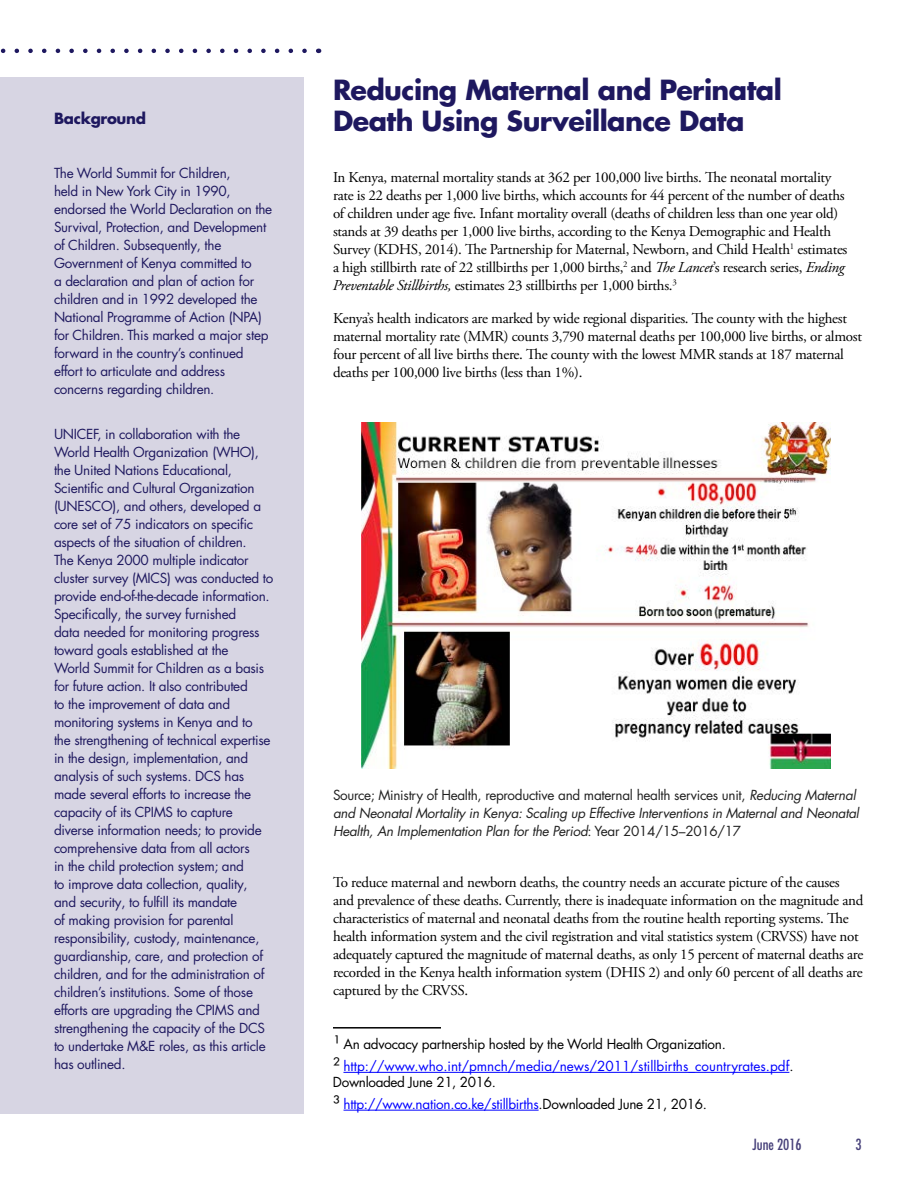
<style>
.page{position:relative;width:918px;height:1188px;background:#fff}
.page>*{position:absolute;margin:0;border:0;box-sizing:border-box;transform-origin:0 0}
.t1{font:700 27px/31.5px "Futura LT Pro";letter-spacing:-.02em;color:#1e185f}
.t2{font:15px/18px "Adobe Garamond Pro";letter-spacing:-.02em;color:#000}
.t3{font:700 15px "Futura LT Pro";letter-spacing:-.02em;color:#1e185f}
.t4{font:500 condensed 15px "Futura LT Pro";color:#47417a}
.t5{font:13.5px/18px "Futura LT Pro";letter-spacing:-.02em;color:#1e185f}
.t6{font:italic 13.5px/18px "Futura LT Pro";letter-spacing:-.02em;color:#212121}
.t7{font:13.5px/21.6px "Futura LT Pro";letter-spacing:-.01em;color:#00f}
.t8{font:13.5px/21.6px "Futura LT Pro";letter-spacing:-.02em;color:#000}
.s1{font-style:italic}
.s2{font-style:normal}
.s3{font-size:18px;color:#000}
.s4{color:#000}
.s5{font-size:18px}
.s6{color:#00f}
</style>
<div class="page">
<div style="left:1px;top:77px;width:303px;height:1037px;background:#d7d5e3"></div>
<svg style="left:0;top:49px;width:307px;height:4px"></svg>
<hr style="left:333px;top:1027px;width:108px;height:2px;background:#000">
<hr style="left:343px;top:1072px;width:446px;height:1px;background:#00f">
<hr style="left:344px;top:1110px;width:195px;height:1px;background:#00f">
<img style="left:362px;top:422px;width:469px;height:347px">
<p class="t3" style="left:54px;top:107px;width:94px">Background</p>
<p class="t5" style="left:54px;top:164px;width:220px">The World Summit for Children,<br>held in New York City in 1990, endorsed the World Declaration on the Survival, Protection, and Development of Children. Subsequently, the Government of Kenya committed to<br>a declaration and plan of action for children and in 1992 developed the National Programme of Action (NPA) for Children. This marked a major step forward in the country’s continued effort to articulate and address concerns regarding children.</p>
<p class="t5" style="left:54px;top:425px;width:221px">UNICEF, in collaboration with the World Health Organization (WHO), the United Nations Educational, Scientific and Cultural Organization (UNESCO), and others, developed a core set of 75 indicators on specific aspects of the situation of children.<br>The Kenya 2000 multiple indicator cluster survey (MICS) was conducted to provide end-of-the-decade information.<br>Specifically, the survey furnished<br>data needed for monitoring progress toward goals established at the<br>World Summit for Children as a basis for future action. It also contributed<br>to the improvement of data and monitoring systems in Kenya and to<br>the strengthening of technical expertise in the design, implementation, and analysis of such systems. DCS has made several efforts to increase the capacity of its CPIMS to capture diverse information needs; to provide comprehensive data from all actors<br>in the child protection system; and<br>to improve data collection, quality,<br>and security, to fulfill its mandate<br>of making provision for parental responsibility, custody, maintenance, guardianship, care, and protection of children, and for the administration of children’s institutions. Some of those efforts are upgrading the CPIMS and strengthening the capacity of the DCS to undertake M&amp;E roles, as this article has outlined.</p>
<h1 class="t1" style="left:333px;top:73px;width:451px">Reducing Maternal and Perinatal<br>Death Using Surveillance Data</h1>
<p class="t2" style="left:333px;top:169px;width:516px">In Kenya, maternal mortality stands at 362 per 100,000 live births. The neonatal mortality rate is 22 deaths per 1,000 live births, which accounts for 44 percent of the number of deaths of children under age five. Infant mortality overall (deaths of children less than one year old) stands at 39 deaths per 1,000 live births, according to the Kenya Demographic and Health Survey (KDHS, 2014). The Partnership for Maternal, Newborn, and Child Health<sup>1</sup> estimates a high stillbirth rate of 22 stillbirths per 1,000 births,<sup>2</sup> and <span class="s1">The Lancet</span>’s research series, <span class="s1">Ending Preventable Stillbirths,</span> estimates 23 stillbirths per 1,000 births.<sup>3</sup></p>
<p class="t2" style="left:333px;top:310px;width:531px">Kenya’s health indicators are marked by wide regional disparities. The county with the highest maternal mortality rate (MMR) counts 3,790 maternal deaths per 100,000 live births, or almost four percent of all live births there. The county with the lowest MMR stands at 187 maternal deaths per 100,000 live births (less than 1%).</p>
<p class="t6" style="left:333px;top:786px;width:528px"><span class="s2">Source; Ministry of Health, reproductive and maternal health services unit,</span> Reducing Maternal and Neonatal Mortality in Kenya: Scaling up Effective Interventions in Maternal and Neonatal<br>Health, An Implementation Plan for the Period<span class="s2">: Year 2014/15–2016/17</span></p>
<p class="t2" style="left:333px;top:874px;width:532px">To reduce maternal and newborn deaths, the country needs an accurate picture of the causes and prevalence of these deaths. Currently, there is inadequate information on the magnitude and characteristics of maternal and neonatal deaths from the routine health reporting systems. The health information system and the civil registration and vital statistics system (CRVSS) have not adequately captured the magnitude of maternal deaths, as only 15 percent of maternal deaths are recorded in the Kenya health information system (DHIS 2) and only 60 percent of all deaths are captured by the CRVSS.</p>
<p class="t7" style="left:333px;top:1033px;width:462px"><span class="s3">1</span> <span class="s4">An advocacy partnership hosted by the World Health Organization.<br></span><span class="s3">2</span> http://www.who.int/pmnch/media/news/2011/stillbirths_countryrates.pdf<span class="s4">.</span></p>
<p class="t8" style="left:333px;top:1071px;width:376px">Downloaded June 21, 2016.<br><span class="s5">3</span> <span class="s6">http://www.nation.co.ke/stillbirths</span>.Downloaded June 21, 2016.</p>
<p class="t4" style="left:752px;top:1134px;width:51px">June 2016</p>
<p class="t4" style="left:856px;top:1134px;width:8px">3</p>
</div>
